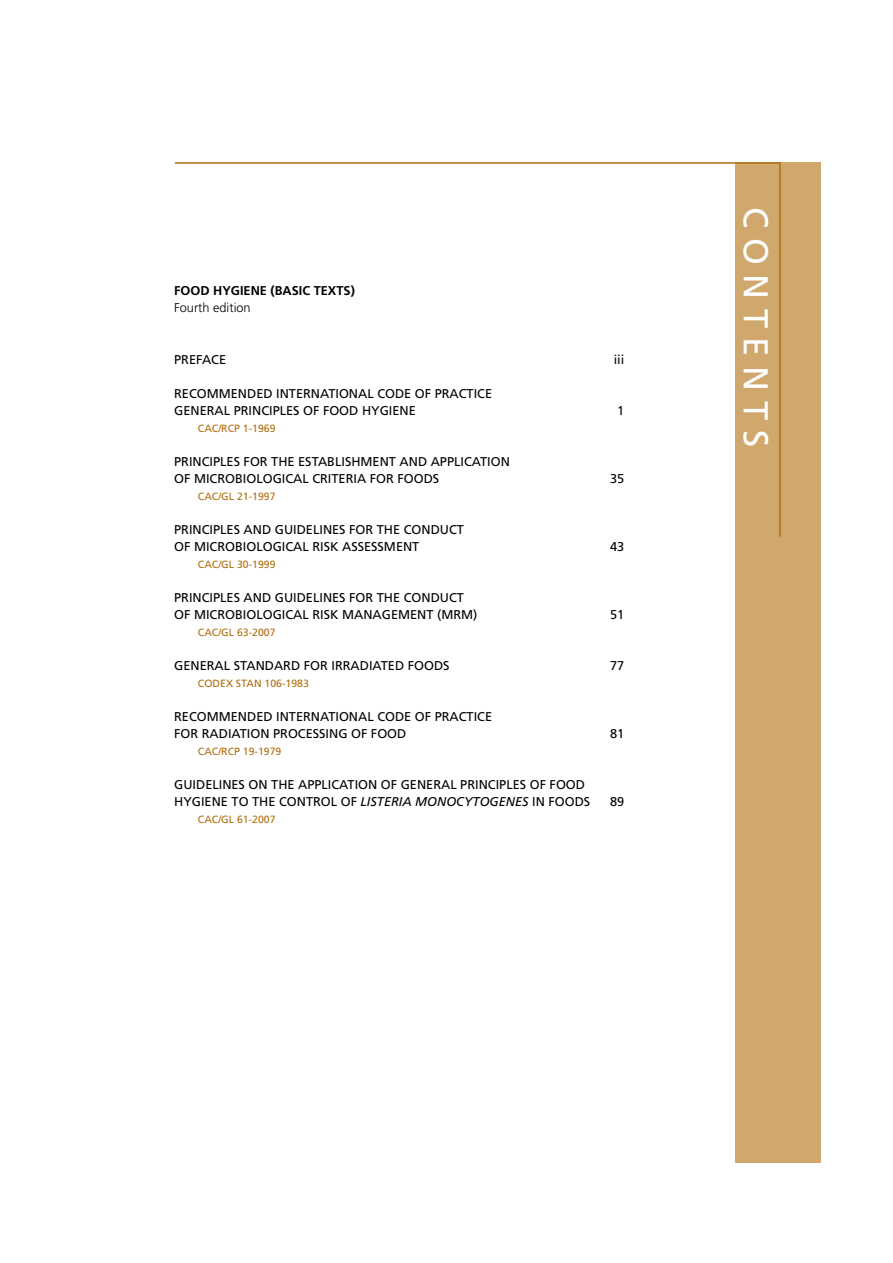
<style>
.page{position:relative;width:893px;height:1263px;background:#fff}
.page>*{position:absolute;margin:0;border:0;box-sizing:border-box;transform-origin:0 0}
.t1{font:34.5px "Frutiger LT Std";color:#fff}
.t2{font:12.75px/17px "Frutiger LT Std";color:#000}
.t3{font:700 12.75px "Frutiger LT Std";color:#000}
.t4{font:300 12.75px "Frutiger LT Std";color:#000}
.t5{font:10.5px "Frutiger LT Std";color:#b06e0e}
.s1{font-style:italic}
</style>
<div class="page">
<div style="left:735px;top:162px;width:85px;height:1001px;background:#d0a86e"></div>
<svg style="left:174px;top:162px;width:607px;height:375px"></svg>
<p class="t3" style="left:174px;top:286px;width:182px">FOOD HYGIENE (BASIC TEXTS)</p>
<p class="t4" style="left:174px;top:302px;width:78px">Fourth edition</p>
<p class="t2" style="left:174px;top:351px;width:53px">PREFACE</p>
<p class="t2" style="left:613px;top:351px;width:12px">iii</p>
<p class="t2" style="left:174px;top:385px;width:319px">RECOMMENDED INTERNATIONAL CODE OF PRACTICE<br>GENERAL PRINCIPLES OF FOOD HYGIENE</p>
<p class="t2" style="left:617px;top:402px;width:9px">1</p>
<p class="t5" style="left:198px;top:423px;width:79px">CAC/RCP 1-1969</p>
<p class="t2" style="left:174px;top:453px;width:337px">PRINCIPLES FOR THE ESTABLISHMENT AND APPLICATION<br>OF MICROBIOLOGICAL CRITERIA FOR FOODS</p>
<p class="t5" style="left:198px;top:491px;width:79px">CAC/GL 21-1997</p>
<p class="t2" style="left:174px;top:521px;width:291px">PRINCIPLES AND GUIDELINES FOR THE CONDUCT<br>OF MICROBIOLOGICAL RISK ASSESSMENT</p>
<p class="t5" style="left:198px;top:559px;width:79px">CAC/GL 30-1999</p>
<p class="t2" style="left:174px;top:589px;width:305px">PRINCIPLES AND GUIDELINES FOR THE CONDUCT<br>OF MICROBIOLOGICAL RISK MANAGEMENT (MRM)</p>
<p class="t2" style="left:610px;top:470px;width:16px">35</p>
<p class="t2" style="left:610px;top:538px;width:16px">43</p>
<p class="t2" style="left:610px;top:606px;width:16px">51</p>
<p class="t5" style="left:198px;top:627px;width:79px">CAC/GL 63-2007</p>
<p class="t2" style="left:174px;top:657px;width:277px">GENERAL STANDARD FOR IRRADIATED FOODS</p>
<p class="t2" style="left:610px;top:657px;width:16px">77</p>
<p class="t5" style="left:198px;top:679px;width:112px">CODEX STAN 106-1983</p>
<p class="t2" style="left:174px;top:708px;width:319px">RECOMMENDED INTERNATIONAL CODE OF PRACTICE<br>FOR RADIATION PROCESSING OF FOOD</p>
<p class="t2" style="left:610px;top:725px;width:16px">81</p>
<p class="t5" style="left:198px;top:747px;width:85px">CAC/RCP 19-1979</p>
<p class="t2" style="left:174px;top:776px;width:417px">GUIDELINES ON THE APPLICATION OF GENERAL PRINCIPLES OF FOOD<br>HYGIENE TO THE CONTROL OF <span class="s1">LISTERIA MONOCYTOGENES</span> IN FOODS</p>
<p class="t5" style="left:198px;top:815px;width:79px">CAC/GL 61-2007</p>
<p class="t2" style="left:610px;top:793px;width:16px">89</p>
<h1 class="t1" style="left:770px;top:207px;width:241px;rotate:90deg">C O N T E N T S</h1>
</div>
